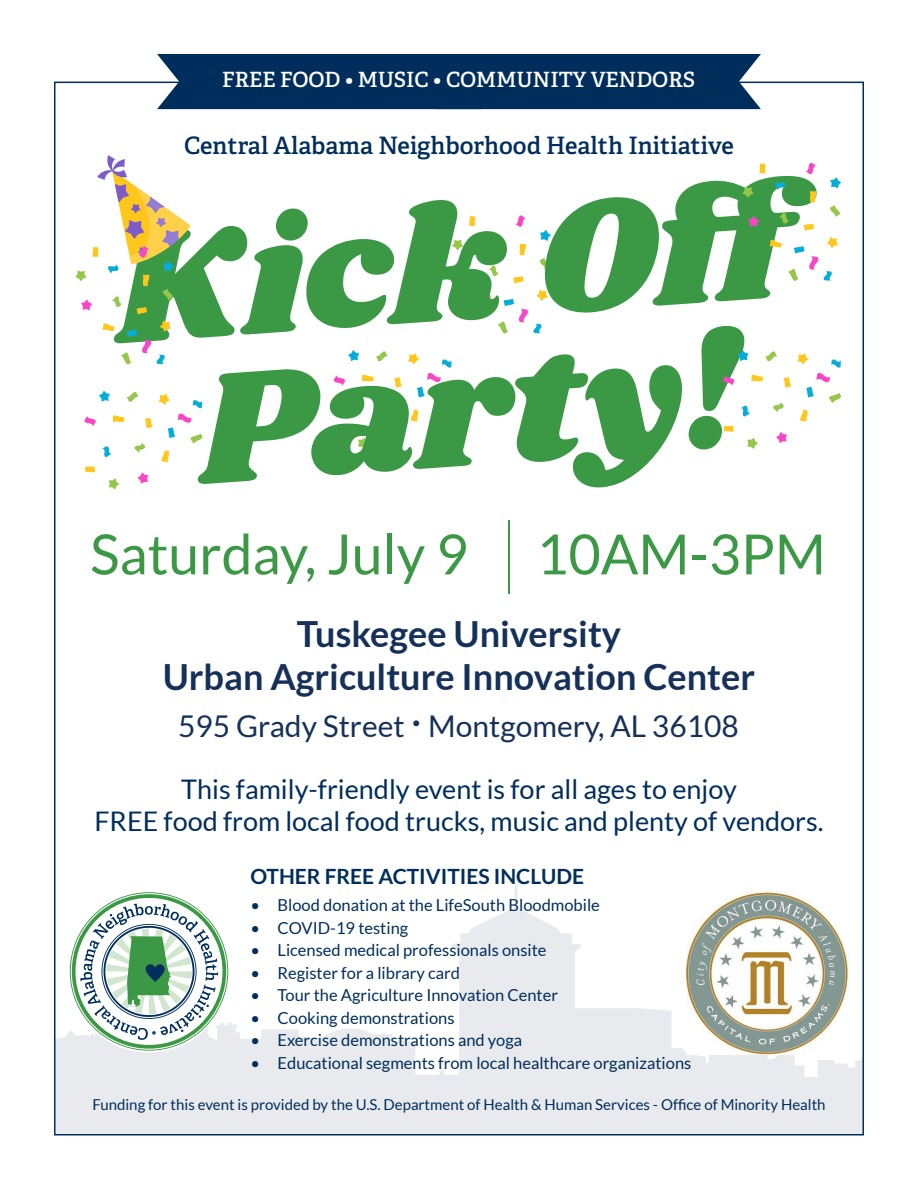
<style>
.page{position:relative;width:918px;height:1188px;background:#fff}
.page>*{position:absolute;margin:0;border:0;box-sizing:border-box;transform-origin:0 0}
.t1{font:163.35px "Shrikhand";color:#3b9844}
.t2{font:55.5px "Lato";color:#3b9844}
.t3{font:700 36px/43.2px "Lato";color:#163159;text-align:center}
.t4{font:30px "Lato";color:#163159}
.t5{font:27px "Lato";color:#002e5c}
.t6{font:600 24px "Adelle";color:#002e5c}
.t7{font:600 21px "Adelle";color:#fff}
.t8{font:700 21px "Lato";color:#002e5c}
.t9{font:16.5px "Lato";color:#002e5c}
.t10{font:15px "Lato";color:#002e5c}
</style>
<div class="page">
<svg style="left:485px;top:233px;width:10px;height:10px"></svg>
<svg style="left:489px;top:265px;width:10px;height:11px"></svg>
<svg style="left:513px;top:276px;width:11px;height:8px"></svg>
<div style="left:469px;top:216px;width:6px;height:10px;background:#ffc71c"></div>
<svg style="left:519px;top:244px;width:8px;height:11px"></svg>
<svg style="left:479px;top:292px;width:12px;height:8px"></svg>
<svg style="left:516px;top:215px;width:10px;height:12px"></svg>
<svg style="left:539px;top:258px;width:11px;height:11px"></svg>
<svg style="left:540px;top:230px;width:11px;height:11px"></svg>
<svg style="left:458px;top:268px;width:11px;height:11px"></svg>
<svg style="left:452px;top:240px;width:11px;height:10px"></svg>
<svg style="left:498px;top:290px;width:50px;height:44px"></svg>
<svg style="left:351px;top:406px;width:10px;height:10px"></svg>
<svg style="left:383px;top:402px;width:12px;height:10px"></svg>
<svg style="left:394px;top:377px;width:8px;height:11px"></svg>
<div style="left:335px;top:425px;width:9px;height:7px;background:#ffc71c"></div>
<svg style="left:362px;top:374px;width:11px;height:8px"></svg>
<svg style="left:410px;top:410px;width:9px;height:12px"></svg>
<svg style="left:334px;top:375px;width:11px;height:10px"></svg>
<svg style="left:376px;top:351px;width:12px;height:11px"></svg>
<svg style="left:348px;top:350px;width:11px;height:11px"></svg>
<svg style="left:387px;top:432px;width:11px;height:11px"></svg>
<svg style="left:358px;top:438px;width:11px;height:11px"></svg>
<svg style="left:408px;top:353px;width:44px;height:50px"></svg>
<svg style="left:103px;top:323px;width:12px;height:8px"></svg>
<svg style="left:75px;top:155px;width:115px;height:159px"></svg>
<svg style="left:121px;top:321px;width:50px;height:44px"></svg>
<svg style="left:54px;top:881px;width:810px;height:253px;fill:#e8eaee"></svg>
<svg style="left:70px;top:892px;width:158px;height:159px"></svg>
<div style="left:157px;top:54px;width:604px;height:55px;background:#002e5c"></div>
<hr style="left:508px;top:521px;width:1px;height:73px;background:#3b9844">
<img style="left:687px;top:892px;width:163px;height:162px">
<svg style="left:102px;top:446px;width:10px;height:11px"></svg>
<svg style="left:134px;top:443px;width:11px;height:10px"></svg>
<svg style="left:145px;top:418px;width:8px;height:10px"></svg>
<div style="left:85px;top:466px;width:10px;height:7px;background:#ffc71c"></div>
<svg style="left:113px;top:415px;width:11px;height:8px"></svg>
<svg style="left:161px;top:450px;width:8px;height:12px"></svg>
<svg style="left:84px;top:416px;width:12px;height:10px"></svg>
<svg style="left:127px;top:392px;width:11px;height:10px"></svg>
<svg style="left:99px;top:391px;width:11px;height:11px"></svg>
<svg style="left:137px;top:472px;width:11px;height:12px"></svg>
<svg style="left:109px;top:478px;width:10px;height:12px"></svg>
<svg style="left:159px;top:394px;width:44px;height:50px"></svg>
<svg style="left:775px;top:181px;width:11px;height:9px"></svg>
<svg style="left:779px;top:213px;width:10px;height:11px"></svg>
<svg style="left:804px;top:223px;width:10px;height:8px"></svg>
<div style="left:759px;top:164px;width:7px;height:9px;background:#ffc71c"></div>
<svg style="left:809px;top:191px;width:8px;height:12px"></svg>
<svg style="left:770px;top:240px;width:12px;height:8px"></svg>
<svg style="left:806px;top:163px;width:10px;height:11px"></svg>
<svg style="left:830px;top:205px;width:10px;height:12px"></svg>
<svg style="left:830px;top:177px;width:11px;height:11px"></svg>
<svg style="left:748px;top:216px;width:11px;height:11px"></svg>
<svg style="left:742px;top:187px;width:12px;height:11px"></svg>
<svg style="left:788px;top:237px;width:50px;height:44px"></svg>
<svg style="left:741px;top:406px;width:10px;height:10px"></svg>
<svg style="left:773px;top:402px;width:11px;height:10px"></svg>
<svg style="left:784px;top:377px;width:7px;height:11px"></svg>
<div style="left:724px;top:425px;width:9px;height:7px;background:#ffc71c"></div>
<svg style="left:752px;top:374px;width:11px;height:8px"></svg>
<svg style="left:800px;top:410px;width:8px;height:12px"></svg>
<svg style="left:723px;top:375px;width:12px;height:10px"></svg>
<svg style="left:765px;top:351px;width:12px;height:11px"></svg>
<svg style="left:737px;top:350px;width:12px;height:11px"></svg>
<svg style="left:776px;top:432px;width:11px;height:11px"></svg>
<svg style="left:747px;top:438px;width:11px;height:11px"></svg>
<svg style="left:797px;top:353px;width:44px;height:50px"></svg>
<p class="t7" style="left:222px;top:66px;width:474px">FREE FOOD • MUSIC • COMMUNITY VENDORS</p>
<p class="t6" style="left:184px;top:130px;width:551px">Central Alabama Neighborhood Health Initiative</p>
<p class="t1" style="left:107px;top:176px;width:708px;rotate:-4deg">Kick Off</p>
<p class="t1" style="left:190px;top:317px;width:545px;rotate:-4deg">Party!</p>
<p class="t2" style="left:90px;top:523px;width:380px">Saturday, July 9</p>
<p class="t2" style="left:536px;top:523px;width:291px">10AM-3PM</p>
<p class="t3" style="left:163px;top:611px;width:594px">Tuskegee University<br>Urban Agriculture Innovation Center</p>
<p class="t4" style="left:178px;top:709px;width:562px">595 Grady Street <sup>•</sup> Montgomery, AL 36108</p>
<p class="t5" style="left:181px;top:774px;width:557px">This family-friendly event is for all ages to enjoy</p>
<p class="t5" style="left:94px;top:806px;width:731px">FREE food from local food trucks, music and plenty of vendors.</p>
<p class="t8" style="left:251px;top:864px;width:335px">OTHER FREE ACTIVITIES INCLUDE</p>
<p class="t9" style="left:251px;top:896px;width:351px">• Blood donation at the LifeSouth Bloodmobile</p>
<p class="t9" style="left:251px;top:918px;width:159px">• COVID-19 testing</p>
<p class="t9" style="left:251px;top:941px;width:298px">• Licensed medical professionals onsite</p>
<p class="t9" style="left:251px;top:963px;width:211px">• Register for a library card</p>
<p class="t9" style="left:251px;top:986px;width:309px">• Tour the Agriculture Innovation Center</p>
<p class="t9" style="left:251px;top:1008px;width:205px">• Cooking demonstrations</p>
<p class="t9" style="left:251px;top:1031px;width:273px">• Exercise demonstrations and yoga</p>
<p class="t9" style="left:251px;top:1053px;width:442px">• Educational segments from local healthcare organizations</p>
<p class="t10" style="left:92px;top:1096px;width:735px">Funding for this event is provided by the U.S. Department of Health &amp; Human Services - Office of Minority Health</p>
</div>
